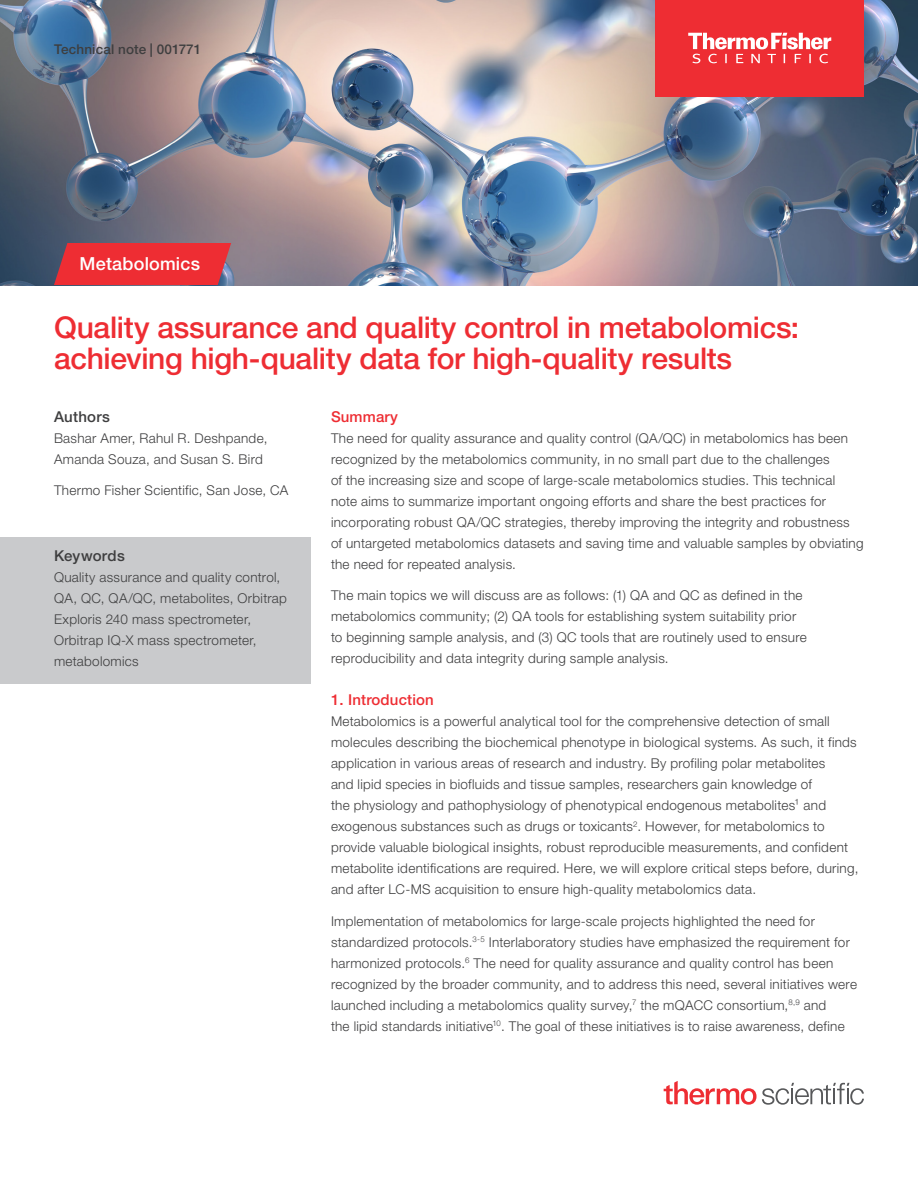
<style>
.page{position:relative;width:918px;height:1188px;background:#fff}
.page>*{position:absolute;margin:0;border:0;box-sizing:border-box;transform-origin:0 0}
.t1{font:500 30px/31.5px "Helvetica Neue LTW1 G";letter-spacing:-.01em;color:#ee2d33}
.t2{font:500 18px "Helvetica Neue LTW1 G";letter-spacing:.01em;color:#fff}
.t3{font:500 15px "Helvetica Neue LTW1 G";letter-spacing:.01em;color:#ee2d33}
.t4{font:500 15px "Helvetica Neue LTW1 G";letter-spacing:.02em;color:#3e3e3f}
.t5{font:300 13.5px/21px "Helvetica Neue LTW1 G";letter-spacing:.02em;color:#3e3e3f}
.t6{font:500 13.5px "Helvetica Neue LTW1 G";letter-spacing:.01em;color:#3e3e3f}
</style>
<div class="page">
<div style="left:0;top:537px;width:310px;height:147px;background:#c9cacc"></div>
<img style="left:0;top:0;width:918px;height:286px">
<svg style="left:54px;top:243px;width:177px;height:42px;background:#e33139"></svg>
<div style="left:656px;top:0;width:208px;height:96px;background:#ee2d33"></div>
<svg style="left:688px;top:33px;width:143px;height:30px"></svg>
<svg style="left:664px;top:1081px;width:200px;height:24px"></svg>
<p class="t6" style="left:54px;top:41px;width:149px">Technical note | 001771</p>
<h2 class="t2" style="left:80px;top:253px;width:122px">Metabolomics</h2>
<h1 class="t1" style="left:54px;top:312px;width:747px">Quality assurance and quality control in metabolomics: achieving high-quality data for high-quality results</h1>
<p class="t4" style="left:54px;top:407px;width:58px">Authors</p>
<p class="t5" style="left:54px;top:427px;width:215px">Bashar Amer, Rahul R. Deshpande,<br>Amanda Souza, and Susan S. Bird</p>
<p class="t5" style="left:54px;top:480px;width:236px">Thermo Fisher Scientific, San Jose, CA</p>
<p class="t4" style="left:54px;top:547px;width:72px">Keywords</p>
<p class="t5" style="left:54px;top:567px;width:235px">Quality assurance and quality control,<br>QA, QC, QA/QC, metabolites, Orbitrap<br>Exploris 240 mass spectrometer,<br>Orbitrap IQ-X mass spectrometer, metabolomics</p>
<p class="t3" style="left:331px;top:407px;width:68px">Summary</p>
<p class="t5" style="left:331px;top:427px;width:534px">The need for quality assurance and quality control (QA/QC) in metabolomics has been recognized by the metabolomics community, in no small part due to the challenges<br>of the increasing size and scope of large-scale metabolomics studies. This technical note aims to summarize important ongoing efforts and share the best practices for incorporating robust QA/QC strategies, thereby improving the integrity and robustness of untargeted metabolomics datasets and saving time and valuable samples by obviating the need for repeated analysis.</p>
<p class="t5" style="left:331px;top:585px;width:477px">The main topics we will discuss are as follows: (1) QA and QC as defined in the metabolomics community; (2) QA tools for establishing system suitability prior to beginning sample analysis, and (3) QC tools that are routinely used to ensure reproducibility and data integrity during sample analysis.</p>
<p class="t3" style="left:331px;top:691px;width:104px">1. Introduction</p>
<p class="t5" style="left:331px;top:711px;width:529px">Metabolomics is a powerful analytical tool for the comprehensive detection of small molecules describing the biochemical phenotype in biological systems. As such, it finds application in various areas of research and industry. By profiling polar metabolites<br>and lipid species in biofluids and tissue samples, researchers gain knowledge of<br>the physiology and pathophysiology of phenotypical endogenous metabolites¹ and exogenous substances such as drugs or toxicants<sup>2</sup>. However, for metabolomics to provide valuable biological insights, robust reproducible measurements, and confident metabolite identifications are required. Here, we will explore critical steps before, during, and after LC-MS acquisition to ensure high-quality metabolomics data.</p>
<p class="t5" style="left:331px;top:910px;width:528px">Implementation of metabolomics for large-scale projects highlighted the need for standardized protocols.<sup>3-5</sup> Interlaboratory studies have emphasized the requirement for harmonized protocols.<sup>6</sup> The need for quality assurance and quality control has been recognized by the broader community, and to address this need, several initiatives were launched including a metabolomics quality survey,<sup>7</sup> the mQACC consortium,<sup>8,9</sup> and<br>the lipid standards initiative<sup>10</sup>. The goal of these initiatives is to raise awareness, define</p>
</div>
